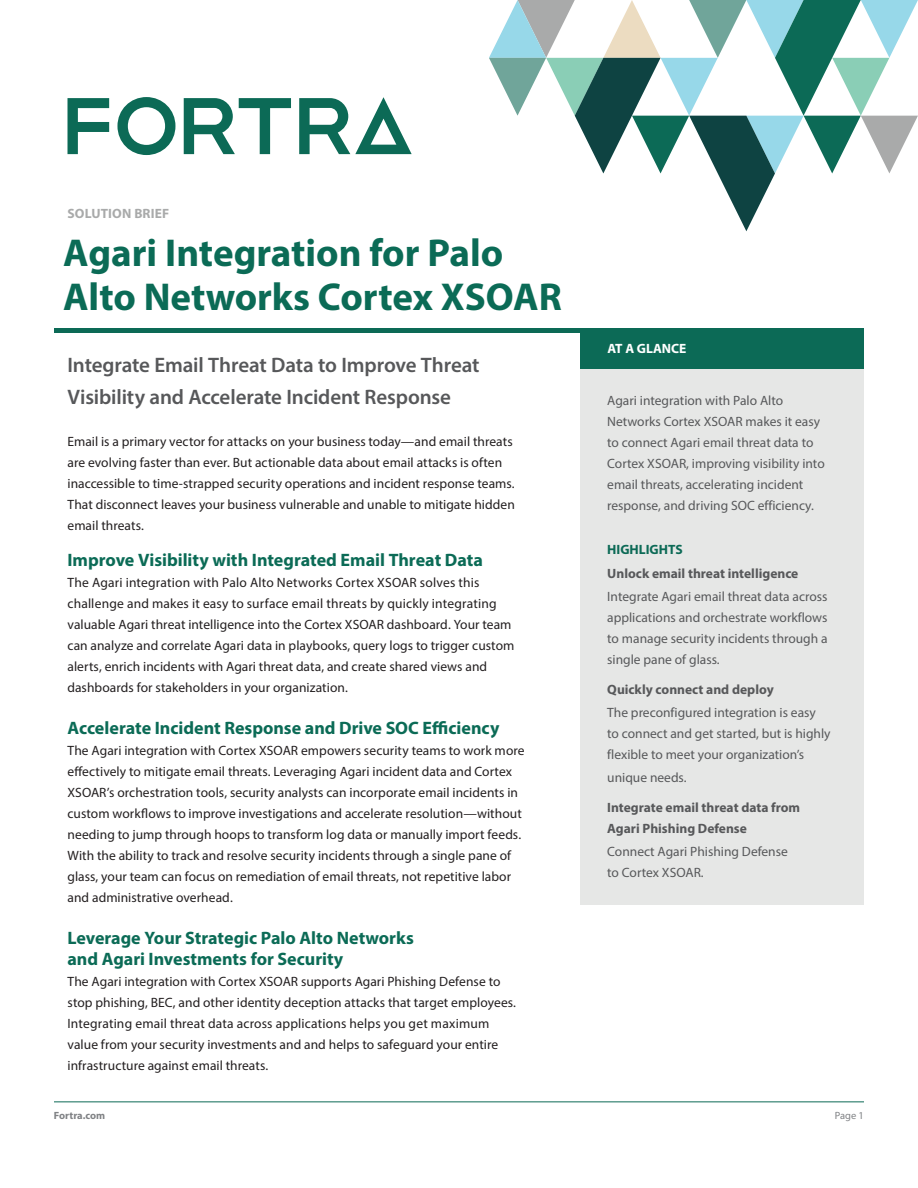
<style>
.page{position:relative;width:918px;height:1188px;background:#fff}
.page>*{position:absolute;margin:0;border:0;box-sizing:border-box;transform-origin:0 0}
.t1{font:700 39px/43.5px "Myriad Pro";color:#0b6b56}
.t2{font:600 21px/31.5px "Myriad Pro";letter-spacing:-.005em;color:#57585a}
.t3{font:700 18px/21px "Myriad Pro";color:#0b6b56}
.t4{font:13.5px/21px "Myriad Pro";letter-spacing:.005em;color:#231f20}
.t5{font:13.5px/21px "Myriad Pro";color:#57585a}
.t6{font:700 13.5px/21px "Myriad Pro";color:#57585a}
.t7{font:700 13.5px "Myriad Pro";letter-spacing:.01em;color:#a9aaaa}
.t8{font:700 13.5px "Myriad Pro";color:#0c6a56}
.t9{font:700 13.5px "Myriad Pro";color:#fff}
.t10{font:700 10.5px "Myriad Pro";color:#808285}
.t11{font:10.5px "Myriad Pro";color:#808285}
</style>
<div class="page">
<svg style="left:68px;top:98px;width:41px;height:56px"></svg>
<svg style="left:299px;top:97px;width:113px;height:57px"></svg>
<svg style="left:184px;top:98px;width:107px;height:56px"></svg>
<svg style="left:117px;top:97px;width:58px;height:58px"></svg>
<svg style="left:489px;top:0;width:429px;height:231px"></svg>
<hr style="left:54px;top:1101px;width:810px;height:1px;background:#0c6a56">
<div style="left:580px;top:328px;width:284px;height:42px;background:#0c6a56"></div>
<div style="left:54px;top:328px;width:810px;height:5px;background:#0c6a56"></div>
<div style="left:580px;top:370px;width:284px;height:535px;background:#e6e7e6"></div>
<p class="t7" style="left:68px;top:205px;width:103px">SOLUTION BRIEF</p>
<h1 class="t1" style="left:63px;top:230px;width:500px">Agari Integration for Palo<br>Alto Networks Cortex XSOAR</h1>
<h2 class="t2" style="left:68px;top:349px;width:414px">Integrate Email Threat Data to Improve Threat<br>Visibility and Accelerate Incident Response</h2>
<p class="t4" style="left:68px;top:431px;width:449px">Email is a primary vector for attacks on your business today—and email threats are evolving faster than ever. But actionable data about email attacks is often inaccessible to time-strapped security operations and incident response teams.<br>That disconnect leaves your business vulnerable and unable to mitigate hidden email threats.</p>
<h3 class="t3" style="left:68px;top:549px;width:417px">Improve Visibility with Integrated Email Threat Data</h3>
<p class="t4" style="left:68px;top:572px;width:448px">The Agari integration with Palo Alto Networks Cortex XSOAR solves this challenge and makes it easy to surface email threats by quickly integrating valuable Agari threat intelligence into the Cortex XSOAR dashboard. Your team can analyze and correlate Agari data in playbooks, query logs to trigger custom alerts, enrich incidents with Agari threat data, and create shared views and dashboards for stakeholders in your organization.</p>
<h3 class="t3" style="left:68px;top:717px;width:433px">Accelerate Incident Response and Drive SOC Efficiency</h3>
<p class="t4" style="left:68px;top:740px;width:459px">The Agari integration with Cortex XSOAR empowers security teams to work more effectively to mitigate email threats. Leveraging Agari incident data and Cortex XSOAR’s orchestration tools, security analysts can incorporate email incidents in custom workflows to improve investigations and accelerate resolution—without needing to jump through hoops to transform log data or manually import feeds.<br>With the ability to track and resolve security incidents through a single pane of glass, your team can focus on remediation of email threats, not repetitive labor and administrative overhead.</p>
<h3 class="t3" style="left:68px;top:927px;width:348px">Leverage Your Strategic Palo Alto Networks and Agari Investments for Security</h3>
<p class="t4" style="left:68px;top:971px;width:450px">The Agari integration with Cortex XSOAR supports Agari Phishing Defense to stop phishing, BEC, and other identity deception attacks that target employees.<br>Integrating email threat data across applications helps you get maximum value from your security investments and and helps to safeguard your entire infrastructure against email threats.</p>
<p class="t9" style="left:608px;top:340px;width:81px">AT A GLANCE</p>
<p class="t5" style="left:607px;top:390px;width:219px">Agari integration with Palo Alto Networks Cortex XSOAR makes it easy to connect Agari email threat data to Cortex XSOAR, improving visibility into email threats, accelerating incident response, and driving SOC efficiency.</p>
<p class="t8" style="left:607px;top:541px;width:77px">HIGHLIGHTS</p>
<p class="t6" style="left:607px;top:562px;width:193px">Unlock email threat intelligence</p>
<p class="t5" style="left:607px;top:586px;width:222px;text-align:justify">Integrate Agari email threat data across applications and orchestrate workflows to manage security incidents through a single pane of glass.</p>
<p class="t6" style="left:607px;top:678px;width:168px">Quickly connect and deploy</p>
<p class="t5" style="left:607px;top:702px;width:225px">The preconfigured integration is easy to connect and get started, but is highly flexible to meet your organization’s</p>
<p class="t5" style="left:607px;top:767px;width:81px">unique needs.</p>
<p class="t6" style="left:607px;top:797px;width:194px">Integrate email threat data from<br>Agari Phishing Defense</p>
<p class="t5" style="left:607px;top:841px;width:182px">Connect Agari Phishing Defense to Cortex XSOAR.</p>
<p class="t10" style="left:54px;top:1108px;width:53px">Fortra.com</p>
<p class="t11" style="left:835px;top:1109px;width:31px">Page 1</p>
</div>
